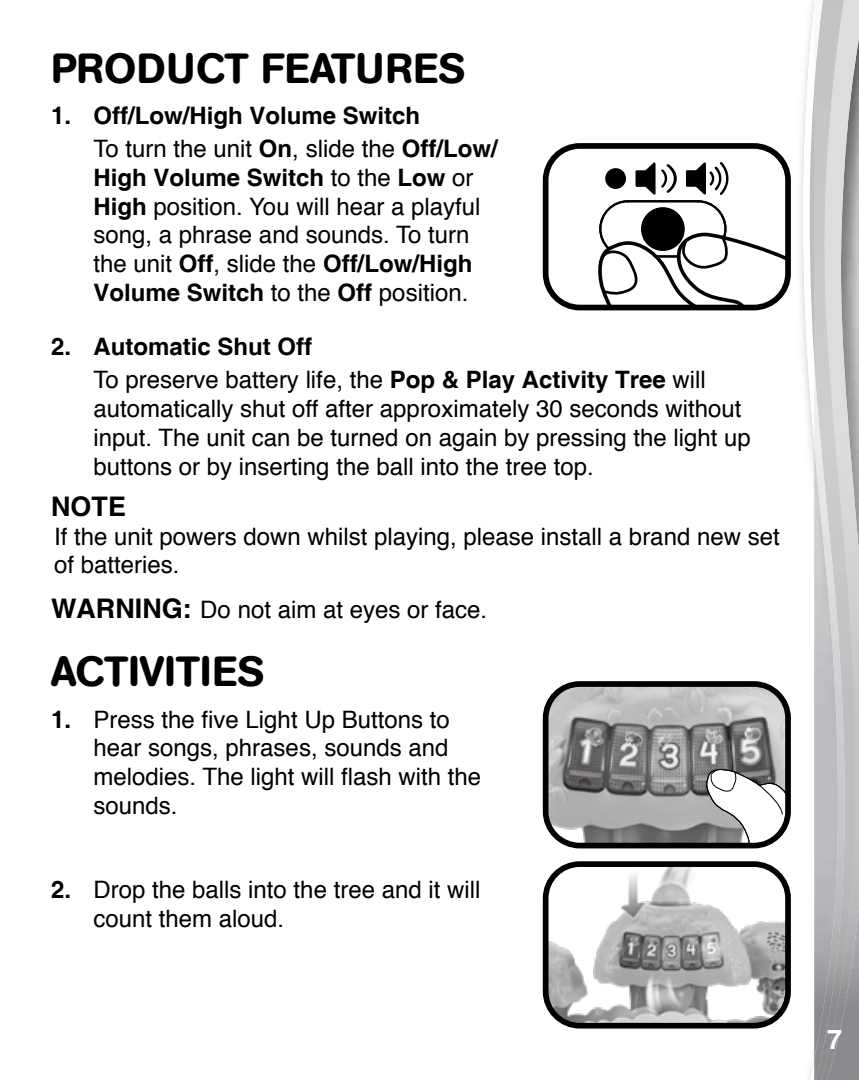
<style>
.page{position:relative;width:859px;height:1080px;background:#fff}
.page>*{position:absolute;margin:0;border:0;box-sizing:border-box;transform-origin:0 0}
.t1{font:500 42px "AG Book Rounded";letter-spacing:.02em;color:#000}
.t2{font:500 42px "AG Book Rounded";color:#000}
.t3{font:700 27px "Helvetica";color:#000}
.t4{font:700 27px "Helvetica";color:#fff}
.t5{font:24px/28.8px "Helvetica";color:#000}
.t6{font:700 24px/33px "Helvetica";color:#000}
.s1{font-weight:400}
.s2{font-weight:700}
.s3{font-weight:700;font-size:27px}
</style>
<div class="page">
<svg style="left:802px;top:0;width:12px;height:1080px"></svg>
<img style="left:858px;top:0;width:1px;height:1080px">
<img style="left:847px;top:0;width:11px;height:1080px">
<img style="left:814px;top:0;width:33px;height:1080px">
<svg style="left:598px;top:161px;width:186px;height:142px"></svg>
<div style="left:543px;top:143px;width:248px;height:167px;border:6px solid #000;border-radius:34px"></div>
<img style="left:550px;top:688px;width:234px;height:153px">
<svg style="left:697px;top:769px;width:87px;height:72px"></svg>
<div style="left:543px;top:681px;width:248px;height:167px;border:6px solid #000;border-radius:34px"></div>
<img style="left:550px;top:868px;width:234px;height:154px">
<div style="left:543px;top:861px;width:248px;height:168px;border:6px solid #000;border-radius:34px"></div>
<h1 class="t1" style="left:51px;top:43px;width:416px">PRODUCT FEATURES</h1>
<p class="t6" style="left:94px;top:100px;width:406px;text-indent:-43px">1. Off/Low/High Volume Switch<br><span class="s1">To turn the unit</span> On<span class="s1">, slide the</span> Off/Low/</p>
<p class="t5" style="left:94px;top:164px;width:388px"><span class="s2">High Volume Switch</span> to the <span class="s2">Low</span> or <span class="s2">High</span> position. You will hear a playful song, a phrase and sounds. To turn the unit <span class="s2">Off</span>, slide the <span class="s2">Off/Low/High Volume Switch</span> to the <span class="s2">Off</span> position.</p>
<p class="t6" style="left:94px;top:332px;width:614px;text-indent:-43px">2. Automatic Shut Off<br><span class="s1">To preserve battery life, the</span> Pop &amp; Play Activity Tree <span class="s1">will</span></p>
<p class="t5" style="left:94px;top:395px;width:659px">automatically shut off after approximately 30 seconds without input. The unit can be turned on again by pressing the light up buttons or by inserting the ball into the tree top.</p>
<p class="t3" style="left:51px;top:490px;width:77px">NOTE</p>
<p class="t5" style="left:54px;top:522px;width:727px">If the unit powers down whilst playing, please install a brand new set of batteries.</p>
<p class="t5" style="left:51px;top:596px;width:438px"><span class="s3">WARNING:</span> Do not aim at eyes or face.</p>
<h1 class="t2" style="left:51px;top:647px;width:215px">ACTIVITIES</h1>
<p class="t5" style="left:94px;top:705px;width:389px;text-indent:-43px"><span class="s2">1.</span> Press the five Light Up Buttons to hear songs, phrases, sounds and melodies. The light will flash with the sounds.</p>
<p class="t5" style="left:94px;top:876px;width:388px;text-indent:-43px"><span class="s2">2.</span> Drop the balls into the tree and it will count them aloud.</p>
<p class="t4" style="left:827px;top:1023px;width:17px">7</p>
</div>
